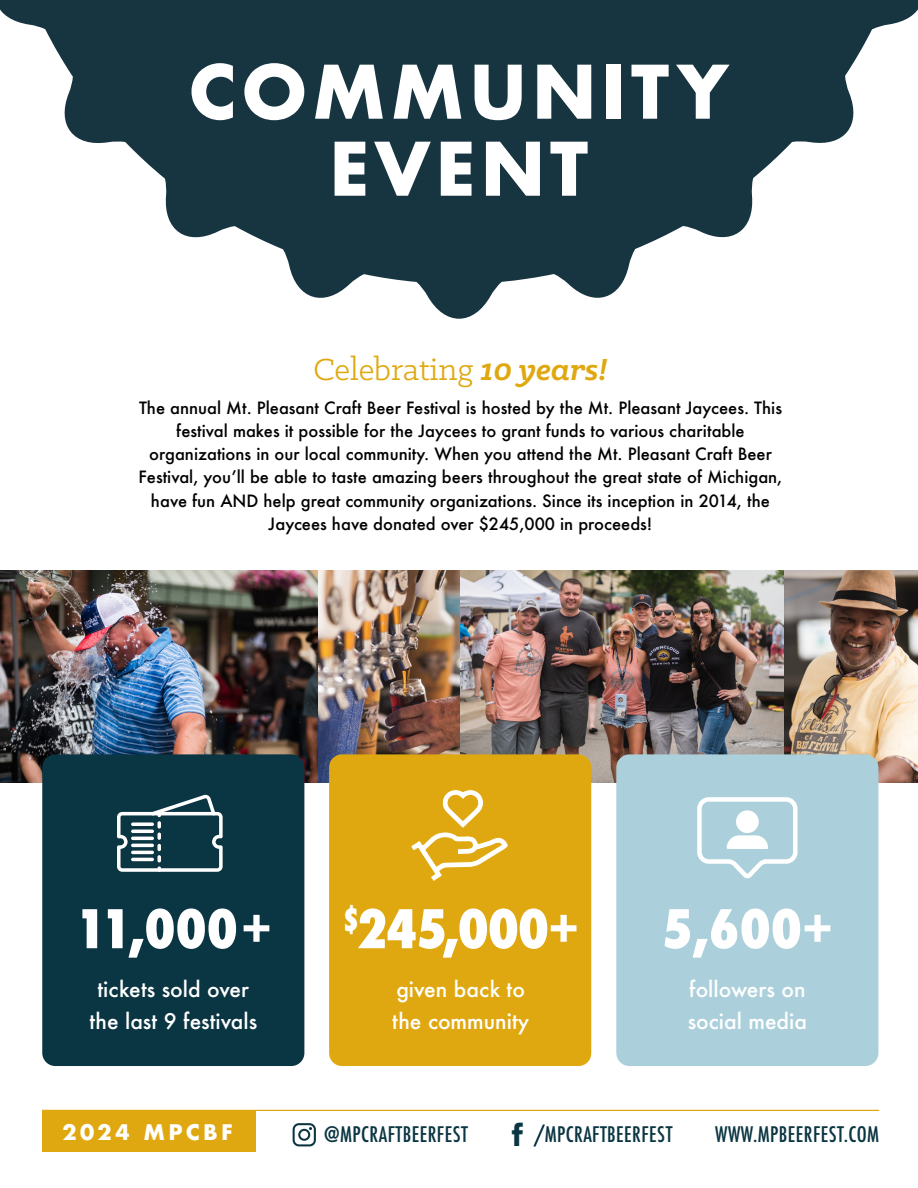
<style>
.page{position:relative;width:918px;height:1188px;background:#fff}
.page>*{position:absolute;margin:0;border:0;box-sizing:border-box;transform-origin:0 0}
.t1{font:700 71.7px/76.9px "Futura";letter-spacing:.06em;color:#fff;text-align:center}
.t2{font:800 condensed 51.75px "Futura";letter-spacing:-.02em;color:#fff}
.t3{font:34.5px "Klinic Slab";color:#e0a810}
.t4{font:500 21px/32.1px "Futura";color:#fff}
.t5{font:500 condensed 20.85px "Futura";letter-spacing:.02em;color:#0a3542}
.t6{font:700 20.85px "Futura";letter-spacing:.16em;color:#fff}
.t7{font:500 16.5px/23.1px "Futura";color:#000;text-align:center}
.s1{font-weight:700;font-style:italic}
.s2{font-family:"Facebook Letter Faces";font-weight:400;font-stretch:normal;font-size:29.55px}
</style>
<div class="page">
<img style="left:0;top:570px;width:918px;height:212px">
<svg style="left:0;top:0;width:918px;height:319px;fill:#173541"></svg>
<svg style="left:293px;top:1123px;width:23px;height:23px"></svg>
<div style="left:42px;top:1110px;width:214px;height:42px;background:#e0a810"></div>
<hr style="left:42px;top:1110px;width:837px;height:1px;background:#dfa80e">
<div style="left:42px;top:754px;width:262px;height:312px;background:#0a3542;border-radius:13px"></div>
<div style="left:329px;top:754px;width:262px;height:312px;background:#e0a810;border-radius:13px"></div>
<div style="left:616px;top:754px;width:262px;height:312px;background:#abd0db;border-radius:13px"></div>
<svg style="left:117px;top:794px;width:106px;height:78px"></svg>
<svg style="left:131px;top:822px;width:23px;height:4px"></svg>
<hr style="left:131px;top:830px;width:23px;height:3px;background:#fff;border-radius:2px">
<hr style="left:131px;top:837px;width:23px;height:3px;background:#fff;border-radius:2px">
<hr style="left:131px;top:844px;width:23px;height:3px;background:#fff;border-radius:2px">
<hr style="left:131px;top:851px;width:23px;height:3px;background:#fff;border-radius:2px">
<hr style="left:131px;top:858px;width:23px;height:3px;background:#fff;border-radius:2px">
<svg style="left:411px;top:789px;width:97px;height:92px"></svg>
<svg style="left:697px;top:797px;width:101px;height:82px"></svg>
<h1 class="t1" style="left:188px;top:53px;width:542px">COMMUNITY<br>EVENT</h1>
<h3 class="t3" style="left:313px;top:348px;width:296px">Celebrating <span class="s1">10 years!</span></h3>
<p class="t7" style="left:139px;top:396px;width:645px">The annual Mt. Pleasant Craft Beer Festival is hosted by the Mt. Pleasant Jaycees. This festival makes it possible for the Jaycees to grant funds to various charitable organizations in our local community. When you attend the Mt. Pleasant Craft Beer Festival, youʼll be able to taste amazing beers throughout the great state of Michigan, have fun AND help great community organizations. Since its inception in 2014, the Jaycees have donated over $245,000 in proceeds!</p>
<h2 class="t2" style="left:75px;top:894px;width:199px">11,000+</h2>
<p class="t4" style="left:89px;top:973px;width:169px;text-align:center">tickets sold over the last 9 festivals</p>
<h2 class="t2" style="left:342px;top:894px;width:238px"><sup>$</sup>245,000+</h2>
<p class="t4" style="left:392px;top:973px;width:138px">given back to the community</p>
<h2 class="t2" style="left:662px;top:894px;width:173px">5,600+</h2>
<p class="t4" style="left:688px;top:973px;width:121px">followers on social media</p>
<p class="t6" style="left:63px;top:1117px;width:171px">2022 MPCBF</p>
<p class="t5" style="left:324px;top:1121px;width:145px">@MPCRAFTBEERFEST</p>
<p class="t5" style="left:511px;top:1121px;width:163px"><span class="s2">f</span> /MPCRAFTBEERFEST</p>
<p class="t5" style="left:715px;top:1121px;width:165px">WWW.MPBEERFEST.COM</p>
<p class="t6" style="left:115px;top:1117px;width:16px">4</p>
</div>
